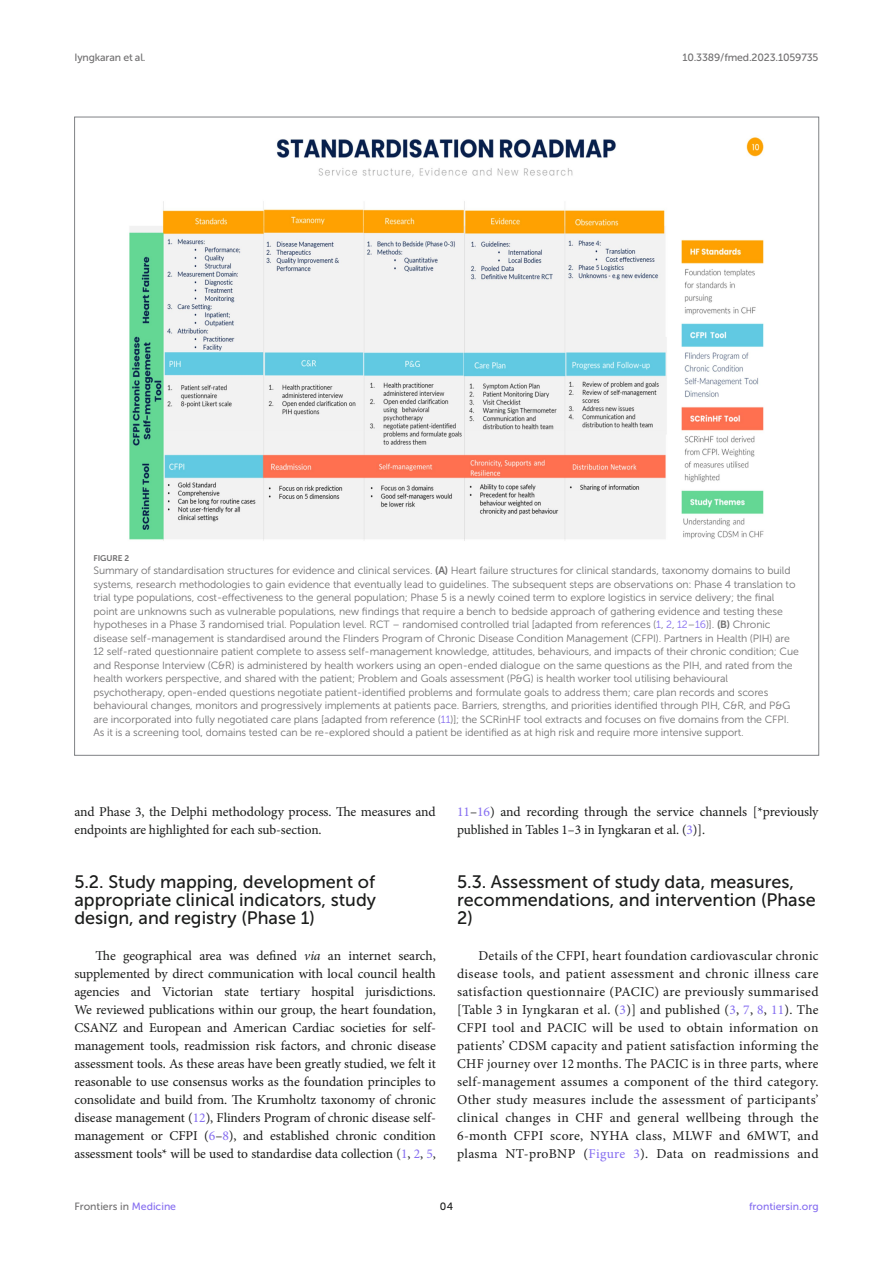
<style>
.page{position:relative;width:893px;height:1263px;background:#fff}
.page>*{position:absolute;margin:0;border:0;box-sizing:border-box;transform-origin:0 0}
.HEAD_2{font:18px/18px "Museo Sans 500";color:#1b1c1b;text-align:justify}
.TEXT_FLUSH{font:13.5px/18px "Minion Pro";letter-spacing:-.005em;color:#1b1c1b}
.FIG_LEG{font:10.5px/13.5px "Museo Sans 300";letter-spacing:-.01em;color:#706f70}
.t1{font:10.5px "Museo Sans 500";letter-spacing:-.015em;color:#706f70}
.t2{font:10.5px "Museo Sans 500";color:#856df0}
.t3{font:10.5px "Museo Sans 500";color:#1b1c1b}
.FIG_HD{font:8.25px "Museo Sans 700";letter-spacing:-.01em;color:#706f70}
.s1{font-family:"Museo Sans 700"}
.s2{color:#856df0}
.s3{font-style:italic}
</style>
<div class="page">
<img style="left:129px;top:137px;width:635px;height:404px">
<p class="t1" style="left:74px;top:51px;width:73px">Iyngkaran et al.</p>
<p class="t1" style="left:682px;top:51px;width:138px">10.3389/fmed.2023.1059735</p>
<p class="FIG_HD" style="left:94px;top:553px;width:37px">FIGURE 2</p>
<p class="FIG_LEG" style="left:94px;top:564px;width:707px">Summary of standardisation structures for evidence and clinical services. <span class="s1">(A)</span> Heart failure structures for clinical standards, taxonomy domains to build systems, research methodologies to gain evidence that eventually lead to guidelines. The subsequent steps are observations on: Phase 4 translation to trial type populations, cost-effectiveness to the general population; Phase 5 is a newly coined term to explore logistics in service delivery; the final point are unknowns such as vulnerable populations, new findings that require a bench to bedside approach of gathering evidence and testing these hypotheses in a Phase 3 randomised trial. Population level. RCT – randomised controlled trial [adapted from references (<span class="s2">1</span>, <span class="s2">2</span>, <span class="s2">12</span>–<span class="s2">16</span>)]. <span class="s1">(B)</span> Chronic disease self-management is standardised around the Flinders Program of Chronic Disease Condition Management (CFPI). Partners in Health (PIH) are 12 self-rated questionnaire patient complete to assess self-management knowledge, attitudes, behaviours, and impacts of their chronic condition; Cue and Response Interview (C&amp;R) is administered by health workers using an open-ended dialogue on the same questions as the PIH, and rated from the health workers perspective, and shared with the patient; Problem and Goals assessment (P&amp;G) is health worker tool utilising behavioural psychotherapy, open-ended questions negotiate patient-identified problems and formulate goals to address them; care plan records and scores behavioural changes, monitors and progressively implements at patients pace. Barriers, strengths, and priorities identified through PIH, C&amp;R, and P&amp;G are incorporated into fully negotiated care plans [adapted from reference (<span class="s2">11</span>)]; the SCRinHF tool extracts and focuses on five domains from the CFPI.<br>As it is a screening tool, domains tested can be re-explored should a patient be identified as at high risk and require more intensive support.</p>
<p class="TEXT_FLUSH" style="left:74px;top:803px;width:363px">and Phase 3, the Delphi methodology process. The measures and endpoints are highlighted for each sub-section.</p>
<p class="HEAD_2" style="left:74px;top:873px;width:303px">5.2. Study mapping, development of appropriate clinical indicators, study design, and registry (Phase 1)</p>
<p class="TEXT_FLUSH" style="left:74px;top:947px;width:363px;text-align:justify;text-indent:21px">The geographical area was defined <span class="s3">via</span> an internet search, supplemented by direct communication with local council health agencies and Victorian state tertiary hospital jurisdictions.<br>We reviewed publications within our group, the heart foundation, CSANZ and European and American Cardiac societies for self&shy;management tools, readmission risk factors, and chronic disease assessment tools. As these areas have been greatly studied, we felt it reasonable to use consensus works as the foundation principles to consolidate and build from. The Krumholtz taxonomy of chronic disease management (<span class="s2">12</span>), Flinders Program of chronic disease self&shy;management or CFPI (<span class="s2">6</span>–<span class="s2">8</span>), and established chronic condition assessment tools* will be used to standardise data collection (<span class="s2">1</span>, <span class="s2">2</span>, <span class="s2">5</span>,</p>
<p class="TEXT_FLUSH" style="left:457px;top:803px;width:363px"><span class="s2">11</span>–<span class="s2">16</span>) and recording through the service channels [*previously published in Tables 1–3 in Iyngkaran et al. (<span class="s2">3</span>)].</p>
<p class="HEAD_2" style="left:457px;top:873px;width:360px;text-align:left">5.3. Assessment of study data, measures, recommendations, and intervention (Phase<br>2)</p>
<p class="TEXT_FLUSH" style="left:457px;top:947px;width:363px;text-align:justify;text-indent:21px">Details of the CFPI, heart foundation cardiovascular chronic disease tools, and patient assessment and chronic illness care satisfaction questionnaire (PACIC) are previously summarised [Table 3 in Iyngkaran et al. (<span class="s2">3</span>)] and published (<span class="s2">3</span>, <span class="s2">7</span>, <span class="s2">8</span>, <span class="s2">11</span>). The CFPI tool and PACIC will be used to obtain information on patients’ CDSM capacity and patient satisfaction informing the CHF journey over 12 months. The PACIC is in three parts, where self-management assumes a component of the third category.<br>Other study measures include the assessment of participants’ clinical changes in CHF and general wellbeing through the 6-month CFPI score, NYHA class, MLWF and 6MWT, and plasma NT-proBNP (<span class="s2">Figure 3</span>). Data on readmissions and</p>
<p class="t1" style="left:74px;top:1200px;width:103px">Frontiers in <span class="s2">Medicine</span></p>
<p class="t3" style="left:440px;top:1200px;width:15px">04</p>
<p class="t2" style="left:749px;top:1200px;width:71px">frontiersin.org</p>
</div>
